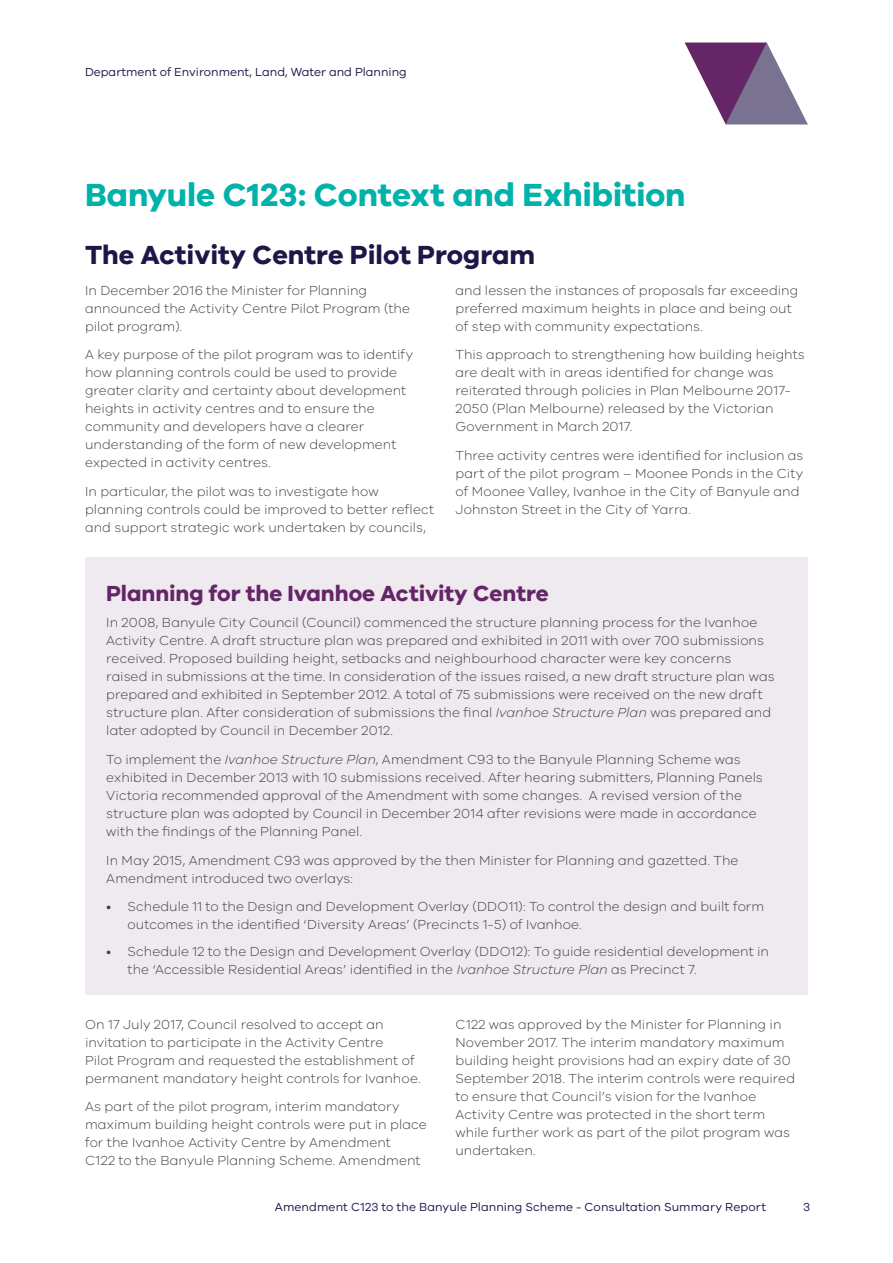
<style>
.page{position:relative;width:893px;height:1263px;background:#fff}
.page>*{position:absolute;margin:0;border:0;box-sizing:border-box;transform-origin:0 0}
.t1{font:700 33px "VIC";letter-spacing:-.005em;color:#00b2a9}
.t2{font:700 27px "VIC";color:#201547}
.t3{font:700 22.5px "VIC";letter-spacing:-.005em;color:#642667}
.t4{font:300 13.5px/18px "VIC";letter-spacing:.005em;color:#414042}
.t5{font:12px "VIC";color:#201547}
.s1{font-style:italic}
</style>
<div class="page">
<svg style="left:685px;top:43px;width:123px;height:81px"></svg>
<div style="left:85px;top:557px;width:723px;height:438px;background:#efe9f0"></div>
<p class="t5" style="left:85px;top:65px;width:323px">Department of Environment, Land, Water and Planning</p>
<h1 class="t1" style="left:85px;top:174px;width:602px">Banyule C123: Context and Exhibition</h1>
<h2 class="t2" style="left:85px;top:238px;width:452px">The Activity Centre Pilot Program</h2>
<p class="t4" style="left:85px;top:281px;width:327px">In December 2016 the Minister for Planning announced the Activity Centre Pilot Program (the pilot program).</p>
<p class="t4" style="left:85px;top:345px;width:330px">A key purpose of the pilot program was to identify how planning controls could be used to provide greater clarity and certainty about development heights in activity centres and to ensure the community and developers have a clearer understanding of the form of new development expected in activity centres.</p>
<p class="t4" style="left:85px;top:482px;width:351px">In particular, the pilot was to investigate how planning controls could be improved to better reflect and support strategic work undertaken by councils,</p>
<p class="t4" style="left:455px;top:281px;width:344px">and lessen the instances of proposals far exceeding preferred maximum heights in place and being out of step with community expectations.</p>
<p class="t4" style="left:455px;top:345px;width:351px">This approach to strengthening how building heights are dealt with in areas identified for change was reiterated through policies in Plan Melbourne 2017- 2050 (Plan Melbourne) released by the Victorian Government in March 2017.</p>
<p class="t4" style="left:455px;top:446px;width:349px">Three activity centres were identified for inclusion as part of the pilot program – Moonee Ponds in the City of Moonee Valley, Ivanhoe in the City of Banyule and Johnston Street in the City of Yarra.</p>
<h3 class="t3" style="left:106px;top:579px;width:444px">Planning for the Ivanhoe Activity Centre</h3>
<p class="t4" style="left:106px;top:613px;width:670px">In 2008, Banyule City Council (Council) commenced the structure planning process for the Ivanhoe Activity Centre. A draft structure plan was prepared and exhibited in 2011 with over 700 submissions received. Proposed building height, setbacks and neighbourhood character were key concerns raised in submissions at the time. In consideration of the issues raised, a new draft structure plan was prepared and exhibited in September 2012. A total of 75 submissions were received on the new draft structure plan. After consideration of submissions the final <span class="s1">Ivanhoe Structure Plan</span> was prepared and later adopted by Council in December 2012.</p>
<p class="t4" style="left:106px;top:750px;width:658px">To implement the <span class="s1">Ivanhoe Structure Plan</span>, Amendment C93 to the Banyule Planning Scheme was exhibited in December 2013 with 10 submissions received. After hearing submitters, Planning Panels Victoria recommended approval of the Amendment with some changes. A revised version of the structure plan was adopted by Council in December 2014 after revisions were made in accordance with the findings of the Planning Panel.</p>
<p class="t4" style="left:106px;top:851px;width:634px">In May 2015, Amendment C93 was approved by the then Minister for Planning and gazetted. The<br>Amendment introduced two overlays:</p>
<p class="t4" style="left:128px;top:897px;width:638px;text-indent:-21px">• Schedule 11 to the Design and Development Overlay (DDO11): To control the design and built form outcomes in the identified ‘Diversity Areas’ (Precincts 1-5) of Ivanhoe.</p>
<p class="t4" style="left:128px;top:942px;width:643px;text-indent:-21px">• Schedule 12 to the Design and Development Overlay (DDO12): To guide residential development in the ‘Accessible Residential Areas’ identified in the <span class="s1">Ivanhoe Structure Plan</span> as Precinct 7.</p>
<p class="t4" style="left:85px;top:1015px;width:337px">On 17 July 2017, Council resolved to accept an invitation to participate in the Activity Centre<br>Pilot Program and requested the establishment of permanent mandatory height controls for Ivanhoe.</p>
<p class="t4" style="left:85px;top:1097px;width:343px">As part of the pilot program, interim mandatory maximum building height controls were put in place for the Ivanhoe Activity Centre by Amendment<br>C122 to the Banyule Planning Scheme. Amendment</p>
<p class="t4" style="left:455px;top:1015px;width:341px">C122 was approved by the Minister for Planning in November 2017. The interim mandatory maximum building height provisions had an expiry date of 30<br>September 2018. The interim controls were required to ensure that Council’s vision for the Ivanhoe Activity Centre was protected in the short term while further work as part of the pilot program was undertaken.</p>
<p class="t5" style="left:275px;top:1200px;width:493px">Amendment C123 to the Banyule Planning Scheme - Consultation Summary Report</p>
<p class="t5" style="left:803px;top:1200px;width:9px">3</p>
</div>
